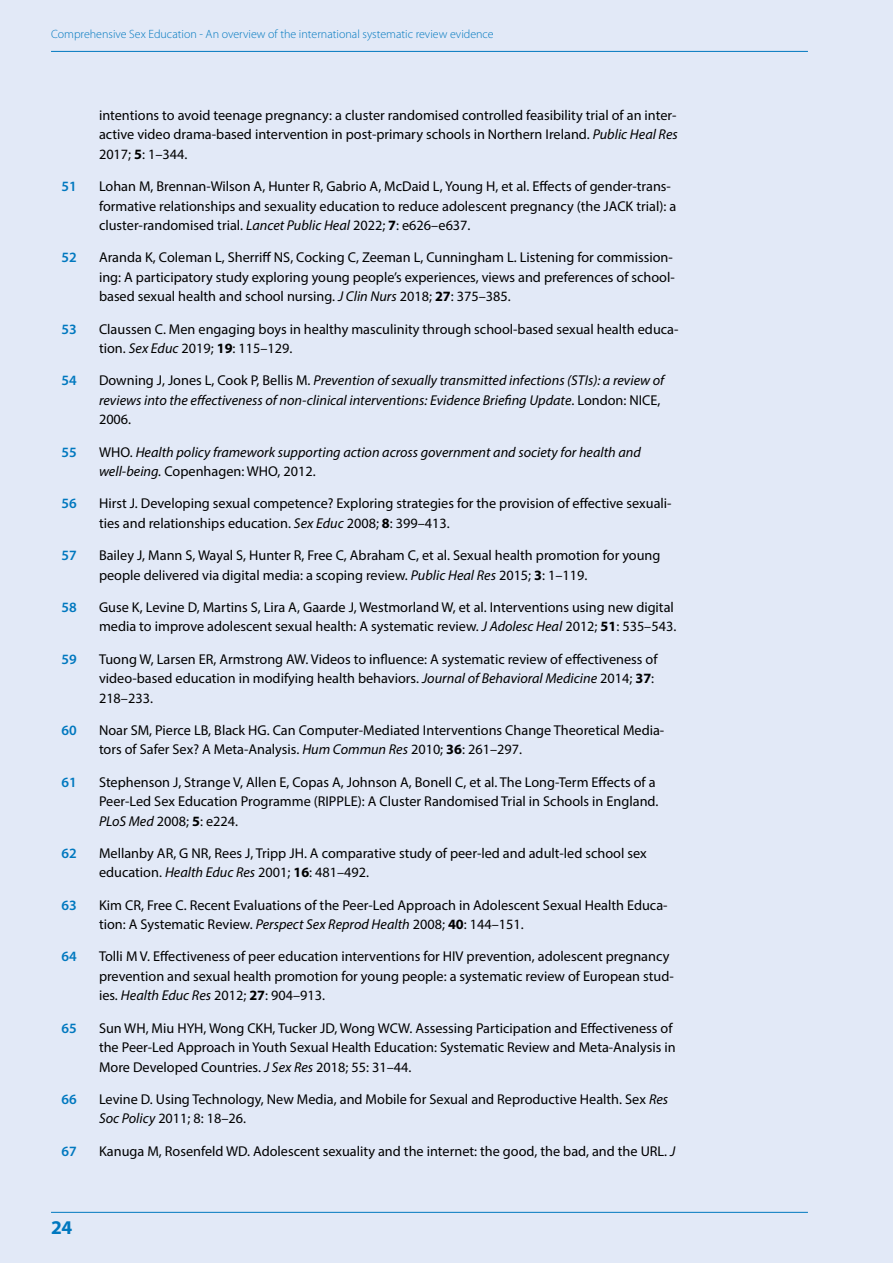
<style>
.page{position:relative;width:893px;height:1263px;background:#e2e9f7}
.page>*{position:absolute;margin:0;border:0;box-sizing:border-box;transform-origin:0 0}
.t1{font:700 19.5px "Myriad Pro";color:#0078bf}
.t2{font:14.25px/19.5px "Myriad Pro";color:#000}
.t3{font:italic 14.25px/19.5px "Myriad Pro";color:#000}
.t4{font:600 14.25px "Myriad Pro";color:#0078bf}
.t5{font:300 12px "Myriad Pro";color:#0078bf}
.s1{font-style:italic}
.s2{font-weight:700}
.s3{font-style:normal}
</style>
<div class="page">
<hr style="left:51px;top:51px;width:757px;height:1px;background:#0078bf">
<hr style="left:51px;top:1212px;width:757px;height:1px;background:#0078bf">
<p class="t5" style="left:51px;top:27px;width:444px">Comprehensive Sex Education - An overview of the international systematic review evidence</p>
<p class="t2" style="left:99px;top:105px;width:580px;text-align:justify">intentions to avoid teenage pregnancy: a cluster randomised controlled feasibility trial of an inter&shy;active video drama-based intervention in post-primary schools in Northern Ireland. <span class="s1">Public Heal Res </span>2017; <span class="s2">5</span>: 1–344.</p>
<p class="t4" style="left:62px;top:177px;width:17px">51</p>
<p class="t2" style="left:99px;top:176px;width:579px">Lohan M, Brennan-Wilson A, Hunter R, Gabrio A, McDaid L, Young H, et al. Effects of gender-trans&shy;formative relationships and sexuality education to reduce adolescent pregnancy (the JACK trial): a cluster-randomised trial. <span class="s1">Lancet Public Heal</span> 2022; <span class="s2">7</span>: e626–e637.</p>
<p class="t4" style="left:62px;top:248px;width:17px">52</p>
<p class="t2" style="left:99px;top:247px;width:577px">Aranda K, Coleman L, Sherriff NS, Cocking C, Zeeman L, Cunningham L. Listening for commission&shy;ing: A participatory study exploring young people’s experiences, views and preferences of school&shy;based sexual health and school nursing. <span class="s1">J Clin Nurs</span> 2018; <span class="s2">27</span>: 375–385.</p>
<p class="t4" style="left:62px;top:320px;width:17px">53</p>
<p class="t2" style="left:99px;top:319px;width:581px">Claussen C. Men engaging boys in healthy masculinity through school-based sexual health educa&shy;tion. <span class="s1">Sex Educ</span> 2019; <span class="s2">19</span>: 115–129.</p>
<p class="t4" style="left:62px;top:371px;width:17px">54</p>
<p class="t3" style="left:99px;top:370px;width:567px"><span class="s3">Downing J, Jones L, Cook P, Bellis M.</span> Prevention of sexually transmitted infections (STIs): a review of reviews into the effectiveness of non-clinical interventions: Evidence Briefing Update<span class="s3">. London: NICE,<br>2006.</span></p>
<p class="t4" style="left:62px;top:443px;width:17px">55</p>
<p class="t3" style="left:99px;top:442px;width:543px"><span class="s3">WHO.</span> Health policy framework supporting action across government and society for health and well-being. <span class="s3">Copenhagen: WHO, 2012.</span></p>
<p class="t4" style="left:62px;top:494px;width:17px">56</p>
<p class="t2" style="left:99px;top:494px;width:574px">Hirst J. Developing sexual competence? Exploring strategies for the provision of effective sexuali&shy;ties and relationships education. <span class="s1">Sex Educ</span> 2008; <span class="s2">8</span>: 399–413.</p>
<p class="t4" style="left:62px;top:546px;width:17px">57</p>
<p class="t2" style="left:99px;top:545px;width:563px">Bailey J, Mann S, Wayal S, Hunter R, Free C, Abraham C, et al. Sexual health promotion for young people delivered via digital media: a scoping review. <span class="s1">Public Heal Res</span> 2015; <span class="s2">3</span>: 1–119.</p>
<p class="t4" style="left:62px;top:598px;width:17px">58</p>
<p class="t2" style="left:99px;top:597px;width:579px">Guse K, Levine D, Martins S, Lira A, Gaarde J, Westmorland W, et al. Interventions using new digital media to improve adolescent sexual health: A systematic review. <span class="s1">J Adolesc Heal</span> 2012; <span class="s2">51</span>: 535–543.</p>
<p class="t4" style="left:62px;top:650px;width:17px">59</p>
<p class="t2" style="left:99px;top:649px;width:560px">Tuong W, Larsen ER, Armstrong AW. Videos to influence: A systematic review of effectiveness of video-based education in modifying health behaviors. <span class="s1">Journal of Behavioral Medicine</span> 2014; <span class="s2">37</span>:<br>218–233.</p>
<p class="t4" style="left:62px;top:721px;width:17px">60</p>
<p class="t2" style="left:99px;top:720px;width:567px">Noar SM, Pierce LB, Black HG. Can Computer-Mediated Interventions Change Theoretical Media&shy;tors of Safer Sex? A Meta-Analysis. <span class="s1">Hum Commun Res</span> 2010; <span class="s2">36</span>: 261–297.</p>
<p class="t4" style="left:62px;top:773px;width:17px">61</p>
<p class="t2" style="left:99px;top:772px;width:561px">Stephenson J, Strange V, Allen E, Copas A, Johnson A, Bonell C, et al. The Long-Term Effects of a<br>Peer-Led Sex Education Programme (RIPPLE): A Cluster Randomised Trial in Schools in England.<br><span class="s1">PLoS Med</span> 2008; <span class="s2">5</span>: e224.</p>
<p class="t4" style="left:62px;top:844px;width:17px">62</p>
<p class="t2" style="left:99px;top:843px;width:549px">Mellanby AR, G NR, Rees J, Tripp JH. A comparative study of peer-led and adult-led school sex education. <span class="s1">Health Educ Res</span> 2001; <span class="s2">16</span>: 481–492.</p>
<p class="t4" style="left:62px;top:896px;width:17px">63</p>
<p class="t2" style="left:99px;top:895px;width:570px">Kim CR, Free C. Recent Evaluations of the Peer-Led Approach in Adolescent Sexual Health Educa&shy;tion: A Systematic Review. <span class="s1">Perspect Sex Reprod Health</span> 2008; <span class="s2">40</span>: 144–151.</p>
<p class="t4" style="left:62px;top:947px;width:17px">64</p>
<p class="t2" style="left:99px;top:947px;width:576px">Tolli M V. Effectiveness of peer education interventions for HIV prevention, adolescent pregnancy prevention and sexual health promotion for young people: a systematic review of European stud&shy;ies. <span class="s1">Health Educ Res</span> 2012; <span class="s2">27</span>: 904–913.</p>
<p class="t4" style="left:62px;top:1019px;width:17px">65</p>
<p class="t2" style="left:99px;top:1018px;width:578px">Sun WH, Miu HYH, Wong CKH, Tucker JD, Wong WCW. Assessing Participation and Effectiveness of the Peer-Led Approach in Youth Sexual Health Education: Systematic Review and Meta-Analysis in<br>More Developed Countries. <span class="s1">J Sex Res</span> 2018; 55: 31–44.</p>
<p class="t4" style="left:62px;top:1090px;width:17px">66</p>
<p class="t2" style="left:99px;top:1089px;width:571px">Levine D. Using Technology, New Media, and Mobile for Sexual and Reproductive Health. Sex <span class="s1">Res<br>Soc Policy</span> 2011; 8: 18–26.</p>
<p class="t4" style="left:62px;top:1142px;width:17px">67</p>
<p class="t2" style="left:99px;top:1141px;width:578px">Kanuga M, Rosenfeld WD. Adolescent sexuality and the internet: the good, the bad, and the URL. <span class="s1">J</span></p>
<h1 class="t1" style="left:51px;top:1215px;width:23px">24</h1>
</div>
